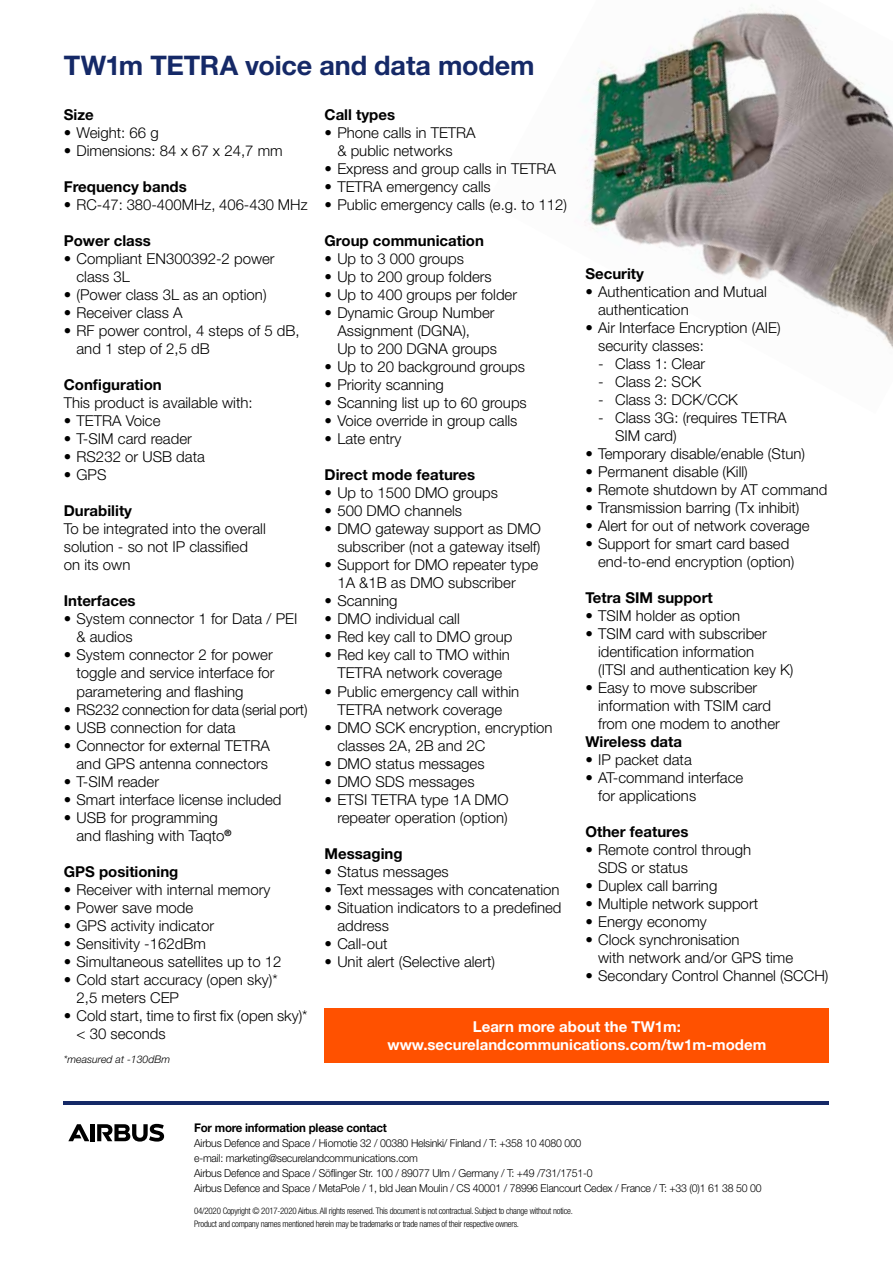
<style>
.page{position:relative;width:893px;height:1263px;background:#fff}
.page>*{position:absolute;margin:0;border:0;box-sizing:border-box;transform-origin:0 0}
.t1{font:700 27px "Helvetica Neue LT Pro";letter-spacing:-.005em;color:#152967}
.t2{font:300 15px/18px "Helvetica Neue LT Pro";color:#000}
.t3{font:700 15px "Helvetica Neue LT Pro";color:#000}
.t4{font:700 15px/18px "Helvetica Neue LT Pro";color:#fff;text-align:center}
.t5{font:700 12px "Helvetica Neue LT Pro";letter-spacing:-.02em;color:#000;scale:.96 1}
.t6{font:300 10.95px/15px "Helvetica Neue LT Pro";letter-spacing:-.02em;color:#000;scale:.96 1}
.t7{font:italic 300 10.5px "Helvetica Neue LT Pro";color:#000}
.t8{font:300 condensed 9px/12.9px "Helvetica Neue LT Pro";letter-spacing:-.025em;color:#000}
</style>
<div class="page">
<img style="left:580px;top:4px;width:313px;height:345px">
<hr style="left:90px;top:1124px;width:4px;height:17px;background:#000">
<svg style="left:68px;top:1124px;width:21px;height:17px"></svg>
<svg style="left:97px;top:1124px;width:67px;height:17px"></svg>
<hr style="left:64px;top:1101px;width:765px;height:4px;background:#152967">
<div style="left:325px;top:1008px;width:504px;height:54px;background:#ff5100"></div>
<h1 class="t1" style="left:64px;top:48px;width:472px">TW1m TETRA voice and data modem</h1>
<p class="t3" style="left:64px;top:106px;width:31px">Size</p>
<p class="t2" style="left:64px;top:124px;width:97px">• Weight: 66 g</p>
<p class="t2" style="left:64px;top:142px;width:220px">• Dimensions: 84 x 67 x 24,7 mm</p>
<p class="t3" style="left:64px;top:178px;width:125px">Frequency bands</p>
<p class="t2" style="left:64px;top:196px;width:245px">• RC-47: 380-400MHz, 406-430 MHz</p>
<p class="t3" style="left:64px;top:232px;width:89px">Power class</p>
<p class="t2" style="left:77px;top:250px;width:200px;text-indent:-13px">• Compliant EN300392-2 power class 3L</p>
<p class="t2" style="left:64px;top:286px;width:204px">• (Power class 3L as an option)</p>
<p class="t2" style="left:64px;top:304px;width:120px">• Receiver class A</p>
<p class="t2" style="left:77px;top:322px;width:225px;text-indent:-13px">• RF power control, 4 steps of 5 dB, and 1 step of 2,5 dB</p>
<p class="t3" style="left:64px;top:376px;width:100px">Configuration</p>
<p class="t2" style="left:64px;top:394px;width:190px">This product is available with:</p>
<p class="t2" style="left:64px;top:412px;width:98px">• TETRA Voice</p>
<p class="t2" style="left:64px;top:430px;width:130px">• T-SIM card reader</p>
<p class="t2" style="left:64px;top:448px;width:143px">• RS232 or USB data</p>
<p class="t2" style="left:64px;top:466px;width:44px">• GPS</p>
<p class="t3" style="left:64px;top:502px;width:70px">Durability</p>
<p class="t2" style="left:64px;top:520px;width:204px">To be integrated into the overall solution - so not IP classified on its own</p>
<p class="t3" style="left:64px;top:592px;width:73px">Interfaces</p>
<p class="t2" style="left:77px;top:610px;width:222px;text-indent:-13px">• System connector 1 for Data / PEI &amp; audios</p>
<p class="t2" style="left:77px;top:646px;width:200px;text-indent:-13px">• System connector 2 for power toggle and service interface for parametering and flashing</p>
<p class="t2" style="left:64px;top:700px;width:245px">• RS232 connection for data (serial port)</p>
<p class="t2" style="left:64px;top:718px;width:173px">• USB connection for data</p>
<p class="t2" style="left:64px;top:736px;width:208px;text-align:right">• Connector for external TETRA and GPS antenna connectors</p>
<p class="t2" style="left:64px;top:772px;width:97px">• T-SIM reader</p>
<p class="t2" style="left:64px;top:790px;width:219px">• Smart interface license included</p>
<p class="t2" style="left:77px;top:808px;width:157px;text-indent:-13px">• USB for programming and flashing with Taqto<sup>®</sup></p>
<p class="t3" style="left:64px;top:862px;width:116px">GPS positioning</p>
<p class="t2" style="left:64px;top:880px;width:208px">• Receiver with internal memory</p>
<p class="t2" style="left:64px;top:898px;width:131px">• Power save mode</p>
<p class="t2" style="left:64px;top:916px;width:152px">• GPS activity indicator</p>
<p class="t2" style="left:64px;top:934px;width:144px">• Sensitivity -162dBm</p>
<p class="t2" style="left:64px;top:952px;width:219px">• Simultaneous satellites up to 12</p>
<p class="t2" style="left:77px;top:970px;width:203px;text-indent:-13px">• Cold start accuracy (open sky)*<br>2,5 meters CEP</p>
<p class="t2" style="left:77px;top:1006px;width:233px;text-indent:-13px">• Cold start, time to first fix (open sky)* &lt; 30 seconds</p>
<p class="t7" style="left:64px;top:1052px;width:108px">*measured at -130dBm</p>
<p class="t3" style="left:325px;top:106px;width:72px">Call types</p>
<p class="t2" style="left:337px;top:124px;width:140px;text-indent:-13px">• Phone calls in TETRA &amp; public networks</p>
<p class="t2" style="left:325px;top:160px;width:233px">• Express and group calls in TETRA</p>
<p class="t2" style="left:325px;top:178px;width:168px">• TETRA emergency calls</p>
<p class="t2" style="left:325px;top:196px;width:244px">• Public emergency calls (e.g. to 112)</p>
<p class="t3" style="left:325px;top:232px;width:161px">Group communication</p>
<p class="t2" style="left:325px;top:250px;width:141px">• Up to 3 000 groups</p>
<p class="t2" style="left:325px;top:268px;width:169px">• Up to 200 group folders</p>
<p class="t2" style="left:325px;top:286px;width:194px">• Up to 400 groups per folder</p>
<p class="t2" style="left:337px;top:304px;width:161px;text-indent:-13px">• Dynamic Group Number<br>Assignment (DGNA),<br>Up to 200 DGNA groups</p>
<p class="t2" style="left:325px;top:358px;width:202px">• Up to 20 background groups</p>
<p class="t2" style="left:325px;top:376px;width:121px">• Priority scanning</p>
<p class="t2" style="left:325px;top:394px;width:204px">• Scanning list up to 60 groups</p>
<p class="t2" style="left:325px;top:412px;width:194px">• Voice override in group calls</p>
<p class="t2" style="left:325px;top:430px;width:78px">• Late entry</p>
<p class="t3" style="left:325px;top:466px;width:152px">Direct mode features</p>
<p class="t2" style="left:325px;top:484px;width:175px">• Up to 1500 DMO groups</p>
<p class="t2" style="left:325px;top:502px;width:139px">• 500 DMO channels</p>
<p class="t2" style="left:325px;top:520px;width:218px;text-align:right">• DMO gateway support as DMO subscriber (not a gateway itself)</p>
<p class="t2" style="left:337px;top:556px;width:202px;text-indent:-13px">• Support for DMO repeater type<br>1A &amp;1B as DMO subscriber</p>
<p class="t2" style="left:325px;top:592px;width:75px">• Scanning</p>
<p class="t2" style="left:325px;top:610px;width:137px">• DMO individual call</p>
<p class="t2" style="left:325px;top:628px;width:189px">• Red key call to DMO group</p>
<p class="t2" style="left:325px;top:646px;width:187px;text-align:center">• Red key call to TMO within<br>TETRA network coverage</p>
<p class="t2" style="left:325px;top:682px;width:196px;text-align:center">• Public emergency call within<br>TETRA network coverage</p>
<p class="t2" style="left:337px;top:718px;width:217px;text-indent:-13px">• DMO SCK encryption, encryption classes 2A, 2B and 2C</p>
<p class="t2" style="left:325px;top:754px;width:161px">• DMO status messages</p>
<p class="t2" style="left:325px;top:772px;width:151px">• DMO SDS messages</p>
<p class="t2" style="left:325px;top:790px;width:185px;text-align:right">• ETSI TETRA type 1A DMO repeater operation (option)</p>
<p class="t3" style="left:325px;top:844px;width:80px">Messaging</p>
<p class="t2" style="left:325px;top:862px;width:126px">• Status messages</p>
<p class="t2" style="left:325px;top:880px;width:237px">• Text messages with concatenation</p>
<p class="t2" style="left:337px;top:898px;width:226px;text-indent:-13px">• Situation indicators to a predefined address</p>
<p class="t2" style="left:325px;top:934px;width:65px">• Call-out</p>
<p class="t2" style="left:325px;top:952px;width:172px">• Unit alert (Selective alert)</p>
<p class="t3" style="left:585px;top:264px;width:60px">Security</p>
<p class="t2" style="left:598px;top:282px;width:170px;text-indent:-13px">• Authentication and Mutual authentication</p>
<p class="t2" style="left:598px;top:318px;width:184px;text-indent:-13px">• Air Interface Encryption (AIE) security classes:</p>
<p class="t2" style="left:598px;top:354px;width:109px">- Class 1: Clear</p>
<p class="t2" style="left:598px;top:372px;width:105px">- Class 2: SCK</p>
<p class="t2" style="left:598px;top:390px;width:141px">- Class 3: DCK/CCK</p>
<p class="t2" style="left:615px;top:408px;width:173px;text-indent:-17px">- Class 3G: (requires TETRA<br>SIM card)</p>
<p class="t2" style="left:585px;top:444px;width:221px">• Temporary disable/enable (Stun)</p>
<p class="t2" style="left:585px;top:462px;width:164px">• Permanent disable (Kill)</p>
<p class="t2" style="left:585px;top:480px;width:244px">• Remote shutdown by AT command</p>
<p class="t2" style="left:585px;top:498px;width:216px">• Transmission barring (Tx inhibit)</p>
<p class="t2" style="left:585px;top:516px;width:226px">• Alert for out of network coverage</p>
<p class="t2" style="left:598px;top:534px;width:198px;text-indent:-13px">• Support for smart card based end-to-end encryption (option)</p>
<p class="t3" style="left:585px;top:588px;width:129px">Tetra SIM support</p>
<p class="t2" style="left:585px;top:606px;width:156px">• TSIM holder as option</p>
<p class="t2" style="left:598px;top:624px;width:197px;text-indent:-13px">• TSIM card with subscriber identification information<br>(ITSI and authentication key K)</p>
<p class="t2" style="left:598px;top:678px;width:183px;text-indent:-13px">• Easy to move subscriber information with TSIM card from one modem to another</p>
<p class="t3" style="left:585px;top:732px;width:98px">Wireless data</p>
<p class="t2" style="left:585px;top:750px;width:108px">• IP packet data</p>
<p class="t2" style="left:598px;top:768px;width:147px;text-indent:-13px">• AT-command interface for applications</p>
<p class="t3" style="left:585px;top:822px;width:105px">Other features</p>
<p class="t2" style="left:598px;top:840px;width:155px;text-indent:-13px">• Remote control through<br>SDS or status</p>
<p class="t2" style="left:585px;top:876px;width:133px">• Duplex call barring</p>
<p class="t2" style="left:585px;top:894px;width:174px">• Multiple network support</p>
<p class="t2" style="left:585px;top:912px;width:123px">• Energy economy</p>
<p class="t2" style="left:598px;top:930px;width:197px;text-indent:-13px">• Clock synchronisation<br>with network and/or GPS time</p>
<p class="t2" style="left:585px;top:966px;width:245px">• Secondary Control Channel (SCCH)</p>
<p class="t4" style="left:388px;top:1017px;width:380px">Learn more about the TW1m: www.securelandcommunications.com/tw1m-modem</p>
<p class="t5" style="left:194px;top:1120px;width:202px">For more information please contact</p>
<p class="t6" style="left:194px;top:1136px;width:593px">Airbus Defence and Space / Hiomotie 32 / 00380 Helsinki/ Finland / T: +358 10 4080 000<br>e-mail: marketing@securelandcommunications.com<br>Airbus Defence and Space / Söflinger Str. 100 / 89077 Ulm / Germany / T: +49 /731/1751-0<br>Airbus Defence and Space / MetaPole / 1, bld Jean Moulin / CS 40001 / 78996 Elancourt Cedex / France / T: +33 (0)1 61 38 50 00</p>
<p class="t8" style="left:194px;top:1204px;width:380px">04/2020 Copyright © 2017-2020 Airbus. All rights reserved. This document is not contractual. Subject to change without notice.<br>Product and company names mentioned herein may be trademarks or trade names of their respective owners.</p>
</div>
